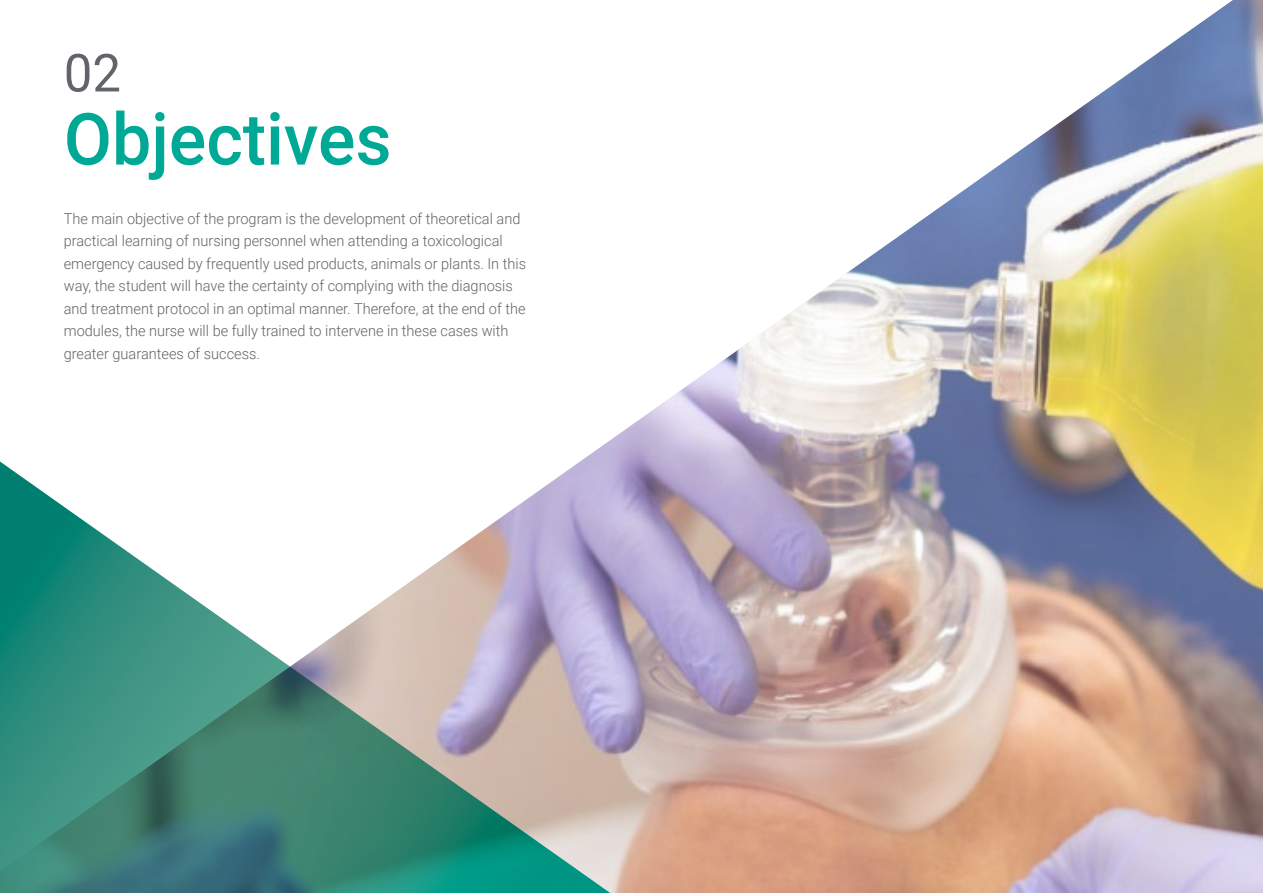
<style>
.page{position:relative;width:1263px;height:893px;background:#fff}
.page>*{position:absolute;margin:0;border:0;box-sizing:border-box;transform-origin:0 0}
.t1{font:500 72px "Roboto";color:#00a996}
.t2{font:52.5px "Roboto";color:#61646a}
.t3{font:300 15px/22.5px "Roboto";color:#61646a}
</style>
<div class="page">
<img style="left:602px;top:0;width:661px;height:893px">
<svg style="left:0;top:446px;width:640px;height:447px"></svg>
<h2 class="t2" style="left:64px;top:36px;width:59px">02</h2>
<h1 class="t1" style="left:64px;top:89px;width:329px">Objectives</h1>
<p class="t3" style="left:64px;top:207px;width:464px">The main objective of the program is the development of theoretical and practical learning of nursing personnel when attending a toxicological emergency caused by frequently used products, animals or plants. In this way, the student will have the certainty of complying with the diagnosis and treatment protocol in an optimal manner. Therefore, at the end of the modules, the nurse will be fully trained to intervene in these cases with greater guarantees of success.</p>
</div>
